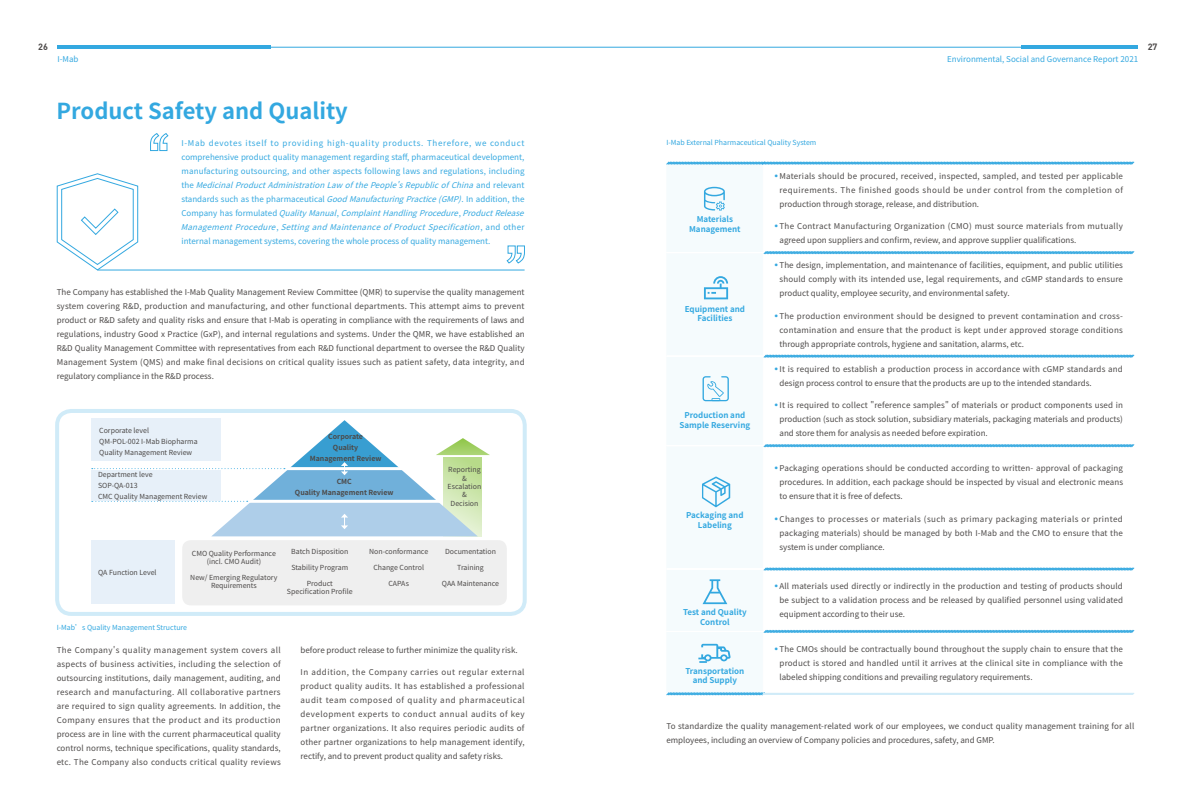
<style>
.page{position:relative;width:1191px;height:808px;background:#fff}
.page>*{position:absolute;margin:0;border:0;box-sizing:border-box;transform-origin:0 0}
.t1{font:700 22px "Source Han Sans CN";color:#33a8e0}
.t2{font:700 9px "DIN";color:#4c4948}
.t3{font:8px/14px "Source Han Sans CN";color:#4c4948;text-align:justify}
.t4{font:8px/14px "Source Han Sans CN";color:#33a8e0}
.t5{font:700 8px/9.6px "Source Han Sans CN";color:#33a8e0;text-align:center}
.t6{font:7px/11px "Source Han Sans CN";color:#4c4948;text-align:center}
.t7{font:7px "Source Han Sans CN";color:#33a8e0}
.t8{font:700 7px/11px "Source Han Sans CN";color:#4c4948;text-align:center}
.s1{font-style:italic}
</style>
<div class="page">
<hr style="left:97px;top:269px;width:427px;height:1px;background:#33a8e0">
<svg style="left:150px;top:133px;width:19px;height:18px"></svg>
<svg style="left:506px;top:245px;width:19px;height:19px"></svg>
<svg style="left:56px;top:173px;width:83px;height:98px"></svg>
<div style="left:55px;top:409px;width:472px;height:207px;border:4px solid #d0ebf8;border-radius:14px"></div>
<div style="left:182px;top:540px;width:325px;height:65px;background:#efefef;border-radius:9px"></div>
<svg style="left:92px;top:420px;width:398px;height:116px"></svg>
<div style="left:91px;top:418px;width:130px;height:43px;background:#e7f0f9"></div>
<div style="left:91px;top:470px;width:130px;height:30px;background:#e7f0f9"></div>
<div style="left:91px;top:540px;width:84px;height:64px;background:#e7f0f9"></div>
<svg style="left:666px;top:161px;width:468px;height:4px;background:#81c9eb"></svg>
<svg style="left:763px;top:251px;width:371px;height:4px"></svg>
<svg style="left:763px;top:354px;width:371px;height:4px"></svg>
<svg style="left:763px;top:444px;width:371px;height:4px"></svg>
<svg style="left:763px;top:567px;width:371px;height:4px"></svg>
<svg style="left:763px;top:629px;width:371px;height:4px"></svg>
<svg style="left:666px;top:692px;width:468px;height:4px"></svg>
<svg style="left:702px;top:476px;width:28px;height:31px"></svg>
<svg style="left:704px;top:276px;width:24px;height:23px"></svg>
<svg style="left:702px;top:376px;width:27px;height:25px"></svg>
<svg style="left:704px;top:187px;width:21px;height:24px"></svg>
<svg style="left:702px;top:579px;width:25px;height:25px"></svg>
<svg style="left:698px;top:644px;width:32px;height:19px"></svg>
<hr style="left:216px;top:47px;width:921px;height:1px;background:#33a8e0">
<hr style="left:1021px;top:45px;width:117px;height:4px;background:#33a8e0">
<hr style="left:57px;top:45px;width:214px;height:4px;background:#33a8e0">
<p class="t2" style="left:38px;top:41px;width:11px">26</p>
<p class="t2" style="left:1147px;top:41px;width:11px">27</p>
<p class="t4" style="left:57px;top:53px;width:23px">I-Mab</p>
<p class="t4" style="left:947px;top:53px;width:192px">Environmental, Social and Governance Report 2021</p>
<h1 class="t1" style="left:57px;top:98px;width:293px">Product Safety and Quality</h1>
<p class="t4" style="left:181px;top:136px;width:351px">I-Mab devotes itself to providing high-quality products. Therefore, we conduct comprehensive product quality management regarding staff, pharmaceutical development, manufacturing outsourcing, and other aspects following laws and regulations, including<br>t h e <span class="s1">MedicinalProductAdministrationLawofthePeople'sRepublicofChina</span>a n d r e l e v a n t standards such as the pharmaceutical <span class="s1">GoodManufacturingPractice(GMP)</span>. In addition, the C o m p a n y h a s fo r m u l a t e d <span class="s1">QualityManual</span>, <span class="s1">ComplaintHandlingProcedure</span>, <span class="s1">ProductRelease ManagementProcedure</span>, <span class="s1">SettingandMaintenanceofProductSpecification</span>, a n d o t h e r internal management systems, covering the whole process of quality management.</p>
<p class="t3" style="left:57px;top:285px;width:469px">The Company has established the I-Mab Quality Management Review Committee (QMR) to supervise the quality management system covering R&amp;D, production and manufacturing, and other functional departments. This attempt aims to prevent product or R&amp;D safety and quality risks and ensure that I-Mab is operating in compliance with the requirements of laws and regulations, industry Good x Practice (GxP), and internal regulations and systems. Under the QMR, we have established an R&amp;D Quality Management Committee with representatives from each R&amp;D functional department to oversee the R&amp;D Quality Management System (QMS) and make final decisions on critical quality issues such as patient safety, data integrity, and regulatory compliance in the R&amp;D process.</p>
<p class="t6" style="left:99px;top:425px;width:100px;text-align:left">Corporate level<br>QM-POL-002 I-Mab Biopharma<br>Quality Management Review</p>
<p class="t8" style="left:310px;top:431px;width:73px">Corporate<br>Quality<br>Management Review</p>
<p class="t8" style="left:295px;top:476px;width:100px">CMC<br>Quality Management Review</p>
<p class="t6" style="left:98px;top:469px;width:111px;text-align:left">Department leve<br>SOP-QA-013<br>CMC Quality Management Review</p>
<p class="t6" style="left:447px;top:466px;width:35px;line-height:8.4px">Reporting &amp;<br>Escalation &amp;<br>Decision</p>
<p class="t6" style="left:98px;top:567px;width:60px">QA Function Level</p>
<p class="t6" style="left:192px;top:550px;width:86px;line-height:8px">CMO Quality Performance (incl. CMO Audit)</p>
<p class="t6" style="left:190px;top:574px;width:89px;line-height:8px">New/ Emerging Regulatory<br>Requirements</p>
<p class="t6" style="left:291px;top:546px;width:59px">Batch Disposition</p>
<p class="t6" style="left:291px;top:562px;width:58px">Stability Program</p>
<p class="t6" style="left:287px;top:580px;width:67px;line-height:8px">Product<br>Specification Profile</p>
<p class="t7" style="left:57px;top:623px;width:132px">I-Mab’s Quality Management Structure</p>
<p class="t6" style="left:369px;top:546px;width:61px">Non-conformance</p>
<p class="t6" style="left:373px;top:562px;width:52px">Change Control</p>
<p class="t6" style="left:388px;top:578px;width:22px">CAPAs</p>
<p class="t6" style="left:445px;top:546px;width:52px">Documentation</p>
<p class="t6" style="left:457px;top:562px;width:28px">Training</p>
<p class="t6" style="left:442px;top:578px;width:59px">QAA Maintenance</p>
<p class="t3" style="left:57px;top:643px;width:226px">The Company's quality management system covers all aspects of business activities, including the selection of outsourcing institutions, daily management, auditing, and research and manufacturing. All collaborative partners are required to sign quality agreements. In addition, the Company ensures that the product and its production process are in line with the current pharmaceutical quality control norms, technique specifications, quality standards, etc. The Company also conducts critical quality reviews</p>
<p class="t3" style="left:300px;top:643px;width:219px">before product release to further minimize the quality risk.</p>
<p class="t3" style="left:300px;top:666px;width:226px">In addition, the Company carries out regular external product quality audits. It has established a professional audit team composed of quality and pharmaceutical development experts to conduct annual audits of key partner organizations. It also requires periodic audits of other partner organizations to help management identify, rectify, and to prevent product quality and safety risks.</p>
<p class="t7" style="left:666px;top:139px;width:151px">I-Mab External Pharmaceutical Quality System</p>
<p class="t5" style="left:689px;top:215px;width:53px">Materials<br>Management</p>
<p class="t5" style="left:684px;top:304px;width:62px">Equipment and<br>Facilities</p>
<p class="t5" style="left:679px;top:410px;width:72px">Production and<br>Sample Reserving</p>
<p class="t5" style="left:686px;top:511px;width:59px">Packaging and<br>Labeling</p>
<p class="t5" style="left:683px;top:608px;width:65px">Test and Quality<br>Control</p>
<p class="t5" style="left:685px;top:666px;width:60px">Transportation and Supply</p>
<p class="t3" style="left:779px;top:169px;width:345px;text-indent:-5px"><sup>●</sup> Materials should be procured, received, inspected, sampled, and tested per applicable requirements. The finished goods should be under control from the completion of production through storage, release, and distribution.</p>
<p class="t3" style="left:779px;top:219px;width:345px;text-indent:-5px"><sup>●</sup> The Contract Manufacturing Organization (CMO) must source materials from mutually agreed upon suppliers and confirm, review, and approve supplier qualifications.</p>
<p class="t3" style="left:779px;top:258px;width:345px;text-indent:-5px"><sup>●</sup> The design, implementation, and maintenance of facilities, equipment, and public utilities should comply with its intended use, legal requirements, and cGMP standards to ensure product quality, employee security, and environmental safety.</p>
<p class="t3" style="left:779px;top:309px;width:345px;text-indent:-5px"><sup>●</sup> The production environment should be designed to prevent contamination and cross&shy;contamination and ensure that the product is kept under approved storage conditions through appropriate controls, hygiene and sanitation, alarms, etc.</p>
<p class="t3" style="left:779px;top:362px;width:345px;text-indent:-5px"><sup>●</sup> It is required to establish a production process in accordance with cGMP standards and design process control to ensure that the products are up to the intended standards.</p>
<p class="t3" style="left:779px;top:398px;width:345px;text-indent:-5px"><sup>●</sup> It is required to collect "reference samples" of materials or product components used in production (such as stock solution, subsidiary materials, packaging materials and products) and store them for analysis as needed before expiration.</p>
<p class="t3" style="left:779px;top:461px;width:345px;text-indent:-5px"><sup>●</sup> Packaging operations should be conducted according to written- approval of packaging procedures. In addition, each package should be inspected by visual and electronic means to ensure that it is free of defects.</p>
<p class="t3" style="left:779px;top:512px;width:345px;text-indent:-5px"><sup>●</sup> Changes to processes or materials (such as primary packaging materials or printed packaging materials) should be managed by both I-Mab and the CMO to ensure that the system is under compliance.</p>
<p class="t3" style="left:779px;top:579px;width:345px;text-indent:-5px"><sup>●</sup> All materials used directly or indirectly in the production and testing of products should be subject to a validation process and be released by qualified personnel using validated equipment according to their use.</p>
<p class="t3" style="left:779px;top:642px;width:345px;text-indent:-5px"><sup>●</sup> The CMOs should be contractually bound throughout the supply chain to ensure that the product is stored and handled until it arrives at the clinical site in compliance with the labeled shipping conditions and prevailing regulatory requirements.</p>
<p class="t3" style="left:666px;top:719px;width:469px">To standardize the quality management-related work of our employees, we conduct quality management training for all employees, including an overview of Company policies and procedures, safety, and GMP.</p>
</div>
